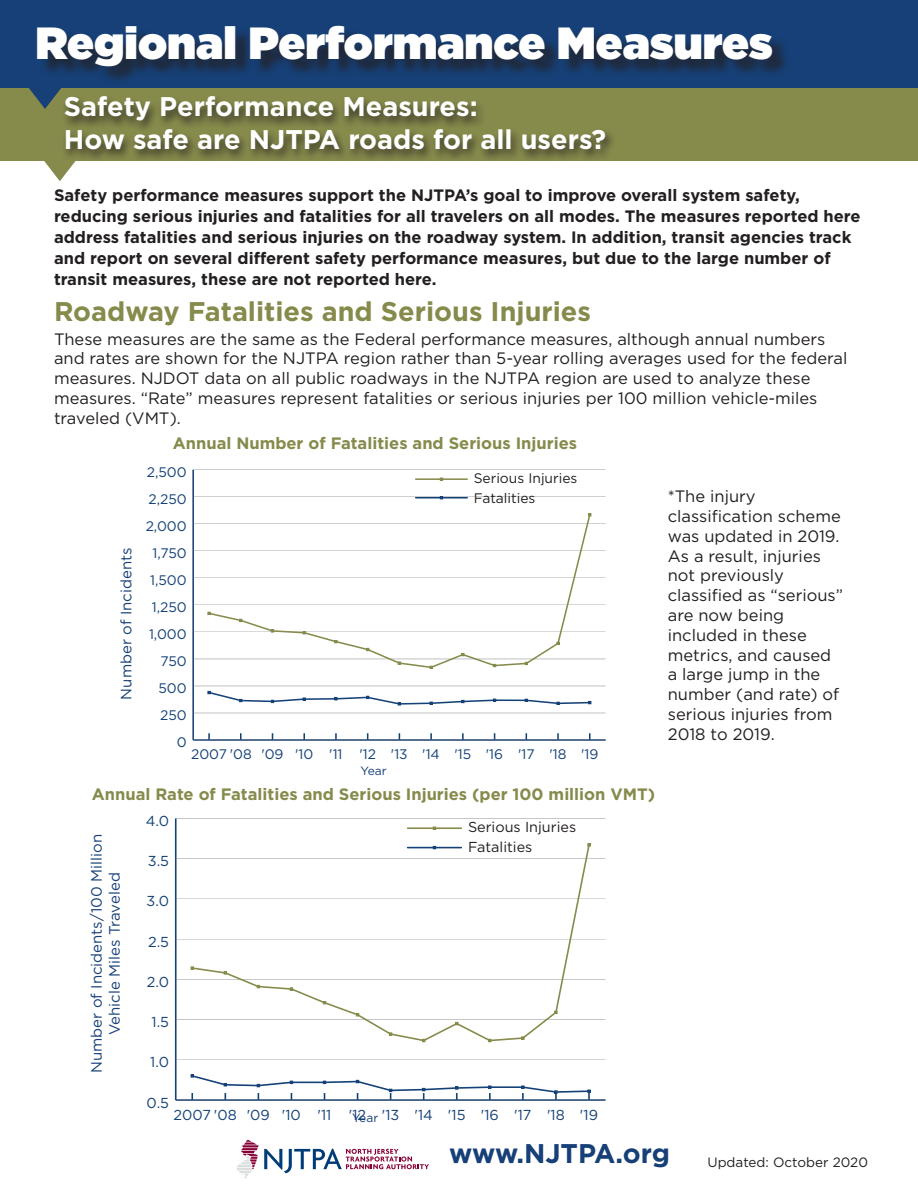
<style>
.page{position:relative;width:918px;height:1188px;background:#fff}
.page>*{position:absolute;margin:0;border:0;box-sizing:border-box;transform-origin:0 0}
.Larger_text_Heading{font:45px "Gotham Ultra";color:#fff}
.Paragraph_Style_1{font:700 27px "Gotham";color:#fff}
.SubSubHeading__Safet{font:700 27px "Gotham";color:#868a4b}
.t1{font:700 27px "Gotham";letter-spacing:-.005em;color:#164077}
.Body_Font{font:16.5px/19.8px "Gotham";color:#231f20}
.Body_Font-2{font:700 16.5px/21px "Gotham";color:#231f20}
.Graph_Title{font:700 16.5px "Gotham";color:#868a4b}
.legend_Title{font:15px/18px "Gotham";color:#164077;text-align:center}
.t2{font:14.4px "Gotham";color:#144177}
.t3{font:14.4px/19.8px "Gotham";color:#231f20}
.t4{font:13.8px "Gotham";color:#144177}
.t5{font:13.8px/19.4px "Gotham";color:#231f20}
.t6{font:13.5px "Gotham";color:#231f20}
.legend_Title-2{font:12px "Gotham";color:#164077}
</style>
<div class="page">
<svg style="left:44px;top:161px;width:31px;height:20px"></svg>
<div style="left:0;top:88px;width:918px;height:73px;background:#868a4b"></div>
<svg style="left:10px;top:88px;width:70px;height:21px"></svg>
<div style="left:0;top:0;width:918px;height:88px;background:#164077"></div>
<svg style="left:236px;top:1140px;width:193px;height:39px"></svg>
<hr style="left:193px;top:739px;width:413px;height:2px;background:#144177">
<svg style="left:208px;top:733px;width:2px;height:7px"></svg>
<svg style="left:240px;top:733px;width:2px;height:7px"></svg>
<svg style="left:303px;top:733px;width:2px;height:7px"></svg>
<svg style="left:335px;top:733px;width:2px;height:7px"></svg>
<svg style="left:430px;top:733px;width:2px;height:7px"></svg>
<svg style="left:462px;top:733px;width:2px;height:7px"></svg>
<svg style="left:557px;top:733px;width:2px;height:7px"></svg>
<svg style="left:589px;top:733px;width:2px;height:7px"></svg>
<hr style="left:192px;top:470px;width:2px;height:270px;background:#144177">
<hr style="left:193px;top:740px;width:413px;height:1px;background:#808285">
<hr style="left:193px;top:713px;width:413px;height:1px;background:#808285">
<hr style="left:193px;top:686px;width:413px;height:1px;background:#808285">
<hr style="left:193px;top:659px;width:413px;height:1px;background:#808285">
<hr style="left:193px;top:632px;width:413px;height:1px;background:#808285">
<hr style="left:193px;top:605px;width:413px;height:1px;background:#808285">
<hr style="left:193px;top:578px;width:413px;height:1px;background:#808285">
<hr style="left:193px;top:551px;width:413px;height:1px;background:#808285">
<hr style="left:193px;top:524px;width:413px;height:1px;background:#808285">
<hr style="left:193px;top:497px;width:413px;height:1px;background:#808285">
<hr style="left:193px;top:470px;width:413px;height:1px;background:#808285">
<hr style="left:416px;top:478px;width:51px;height:2px;background:#868a4b">
<hr style="left:416px;top:497px;width:51px;height:2px;background:#144177">
<hr style="left:304px;top:698px;width:32px;height:2px;background:#144177">
<hr style="left:495px;top:699px;width:31px;height:2px;background:#144177">
<svg style="left:207px;top:513px;width:385px;height:156px"></svg>
<svg style="left:207px;top:691px;width:99px;height:12px"></svg>
<svg style="left:334px;top:696px;width:162px;height:10px"></svg>
<svg style="left:525px;top:699px;width:66px;height:6px"></svg>
<div style="left:40px;top:28px;width:750px;height:57px;background:#231f20;opacity:.75"></div>
<div style="left:62px;top:94px;width:554px;height:68px;background:#231f20;opacity:.75"></div>
<hr style="left:176px;top:1099px;width:430px;height:2px;background:#144177">
<svg style="left:191px;top:1093px;width:2px;height:7px"></svg>
<hr style="left:175px;top:818px;width:2px;height:282px;background:#144177">
<hr style="left:176px;top:1100px;width:430px;height:1px;background:#808285">
<hr style="left:176px;top:1060px;width:430px;height:1px;background:#808285">
<hr style="left:176px;top:1019px;width:430px;height:1px;background:#808285">
<hr style="left:176px;top:979px;width:430px;height:1px;background:#808285">
<hr style="left:176px;top:939px;width:430px;height:1px;background:#808285">
<hr style="left:176px;top:899px;width:430px;height:1px;background:#808285">
<hr style="left:176px;top:859px;width:430px;height:1px;background:#808285">
<hr style="left:176px;top:818px;width:430px;height:1px;background:#808285">
<hr style="left:408px;top:827px;width:53px;height:2px;background:#868a4b">
<hr style="left:291px;top:1082px;width:34px;height:1px;background:#144177">
<hr style="left:490px;top:1086px;width:33px;height:2px;background:#144177">
<svg style="left:190px;top:843px;width:401px;height:200px"></svg>
<svg style="left:190px;top:1074px;width:103px;height:13px"></svg>
<svg style="left:323px;top:1080px;width:168px;height:20px"></svg>
<svg style="left:521px;top:1085px;width:70px;height:15px"></svg>
<p class="Larger_text_Heading" style="left:36px;top:17px;width:739px">Regional Performance Measures</p>
<p class="Paragraph_Style_1" style="left:64px;top:89px;width:415px">Safety Performance Measures:</p>
<p class="Paragraph_Style_1" style="left:64px;top:121px;width:544px">How safe are NJTPA roads for all users?</p>
<p class="Body_Font-2" style="left:54px;top:185px;width:808px">Safety performance measures support the NJTPA’s goal to improve overall system safety, reducing serious injuries and fatalities for all travelers on all modes. The measures reported here address fatalities and serious injuries on the roadway system. In addition, transit agencies track and report on several different safety performance measures, but due to the large number of transit measures, these are not reported here.</p>
<p class="SubSubHeading__Safet" style="left:54px;top:293px;width:539px">Roadway Fatalities and Serious Injuries</p>
<p class="Body_Font" style="left:54px;top:329px;width:795px">These measures are the same as the Federal performance measures, although annual numbers and rates are shown for the NJTPA region rather than 5-year rolling averages used for the federal measures. NJDOT data on all public roadways in the NJTPA region are used to analyze these measures. “Rate” measures represent fatalities or serious injuries per 100 million vehicle-miles traveled (VMT).</p>
<p class="Graph_Title" style="left:173px;top:432px;width:406px">Annual Number of Fatalities and Serious Injuries</p>
<p class="legend_Title" style="left:117px;top:700px;width:154px;rotate:-90deg">Number of Incidents</p>
<p class="t4" style="left:147px;top:463px;width:41px">2,500</p>
<p class="t4" style="left:148px;top:490px;width:40px">2,250</p>
<p class="t4" style="left:146px;top:517px;width:43px">2,000</p>
<p class="t4" style="left:152px;top:544px;width:36px">1,750</p>
<p class="t4" style="left:150px;top:571px;width:38px">1,500</p>
<p class="t4" style="left:152px;top:598px;width:36px">1,250</p>
<p class="t4" style="left:149px;top:625px;width:39px">1,000</p>
<p class="t4" style="left:160px;top:652px;width:28px">750</p>
<p class="t4" style="left:158px;top:679px;width:30px">500</p>
<p class="t4" style="left:160px;top:707px;width:28px">250</p>
<p class="t5" style="left:474px;top:468px;width:105px">Serious Injuries<br>Fatalities</p>
<p class="t4" style="left:177px;top:734px;width:11px">0</p>
<p class="t4" style="left:191px;top:745px;width:409px">2007 '08 '09 '10 '11 '12 '13 '14 '15 '16 '17 '18 '19</p>
<p class="legend_Title-2" style="left:360px;top:763px;width:28px">Year</p>
<p class="Graph_Title" style="left:92px;top:784px;width:565px">Annual Rate of Fatalities and Serious Injuries (per 100 million VMT)</p>
<p class="legend_Title" style="left:87px;top:1073px;width:241px;rotate:-90deg">Number of Incidents/100 Million<br>Vehicle Miles Traveled</p>
<p class="t2" style="left:146px;top:812px;width:25px">4.0</p>
<p class="t2" style="left:148px;top:852px;width:23px">3.5</p>
<p class="t2" style="left:147px;top:892px;width:24px">3.0</p>
<p class="t2" style="left:148px;top:932px;width:22px">2.5</p>
<p class="t2" style="left:147px;top:973px;width:24px">2.0</p>
<p class="t2" style="left:152px;top:1013px;width:19px">1.5</p>
<p class="t2" style="left:150px;top:1053px;width:20px">1.0</p>
<p class="t3" style="left:468px;top:817px;width:110px">Serious Injuries<br>Fatalities</p>
<p class="t2" style="left:147px;top:1093px;width:24px">0.5</p>
<p class="t2" style="left:174px;top:1105px;width:426px">2007 '08 '09 '10 '11 '12 '13 '14 '15 '16 '17 '18 '19</p>
<p class="legend_Title-2" style="left:352px;top:1110px;width:28px">Year</p>
<p class="Body_Font" style="left:668px;top:486px;width:177px">*The injury classification scheme was updated in 2019.<br>As a result, injuries not previously classified as “serious” are now being included in these metrics, and caused a large jump in the number (and rate) of serious injuries from<br>2018 to 2019.</p>
<h2 class="t1" style="left:449px;top:1136px;width:222px">www.NJTPA.org</h2>
<p class="t6" style="left:707px;top:1154px;width:162px">Updated: October 2020</p>
</div>
